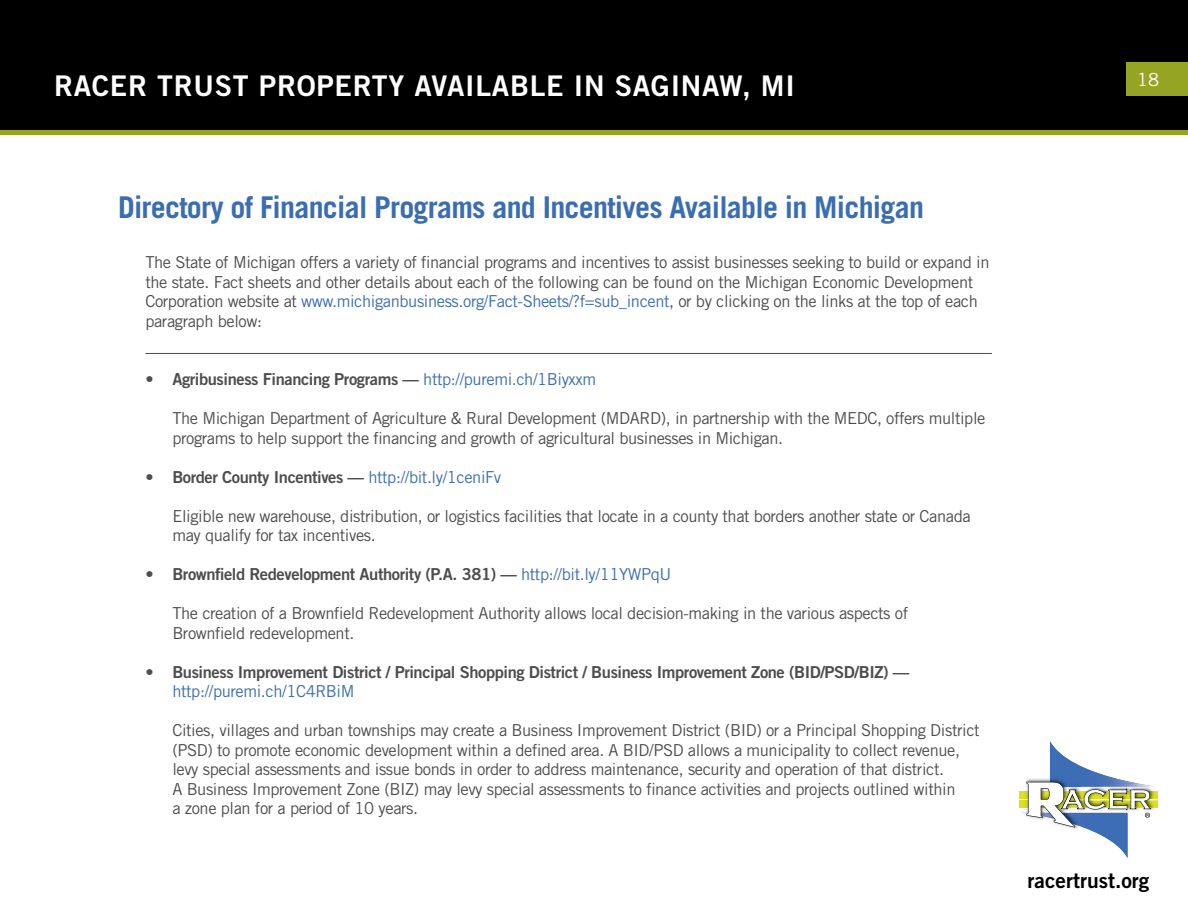
<style>
.page{position:relative;width:1188px;height:918px;background:#fff}
.page>*{position:absolute;margin:0;border:0;box-sizing:border-box;transform-origin:0 0}
.t1{font:700 30px "Trade Gothic LT Std";letter-spacing:-.025em;color:#3b6db1}
.t2{font:28.5px "Trade Gothic LT Std Bd 2";letter-spacing:.025em;color:#fff}
.t3{font:21px "Trade Gothic LT Std Bd 2";color:#000}
.t4{font:18px "Trade Gothic LT Std";color:#fff}
.t5{font:16.5px/19.5px "Trade Gothic LT Std";letter-spacing:-.025em;color:#4d4d4f}
.t6{font:16.5px "Trade Gothic LT Std Bd 2";letter-spacing:-.025em;color:#4d4d4f}
.t7{font:16.5px "Trade Gothic LT Std";letter-spacing:-.025em;color:#3b6db1}
.s1{color:#3b6db1}
.s2{font-family:"Trade Gothic LT Std";color:#3b6db1}
</style>
<div class="page">
<div style="left:1px;top:1px;width:1186px;height:131px;background:#000"></div>
<div style="left:0;top:0;width:1188px;height:133px;border:2px solid #000"></div>
<div style="left:1126px;top:62px;width:62px;height:34px;background:#96a424"></div>
<div style="left:0;top:130px;width:1188px;height:5px;background:#96a424"></div>
<div style="left:1019px;top:791px;width:139px;height:7px;background:#dbe120"></div>
<div style="left:1019px;top:801px;width:139px;height:7px;background:#dbe120"></div>
<svg style="left:1021px;top:741px;width:137px;height:117px"></svg>
<hr style="left:145px;top:353px;width:847px;height:1px;background:#4d4d4f">
<h2 class="t2" style="left:54px;top:68px;width:742px">RACER TRUST PROPERTY AVAILABLE IN SAGINAW, MI</h2>
<h1 class="t1" style="left:118px;top:189px;width:807px">Directory of Financial Programs and Incentives Available in Michigan</h1>
<p class="t5" style="left:145px;top:253px;width:846px">The State of Michigan offers a variety of financial programs and incentives to assist businesses seeking to build or expand in the state. Fact sheets and other details about each of the following can be found on the Michigan Economic Development Corporation website at <span class="s1">www.michiganbusiness.org/Fact-Sheets/?f=sub_incent</span>, or by clicking on the links at the top of each paragraph below:</p>
<p class="t6" style="left:145px;top:369px;width:452px">• Agribusiness Financing Programs — <span class="s2">http://puremi.ch/1Biyxxm</span></p>
<p class="t5" style="left:172px;top:409px;width:815px">The Michigan Department of Agriculture &amp; Rural Development (MDARD), in partnership with the MEDC, offers multiple programs to help support the financing and growth of agricultural businesses in Michigan.</p>
<p class="t6" style="left:145px;top:467px;width:357px">• Border County Incentives — <span class="s2">http://bit.ly/1ceniFv</span></p>
<p class="t5" style="left:172px;top:506px;width:800px">Eligible new warehouse, distribution, or logistics facilities that locate in a county that borders another state or Canada may qualify for tax incentives.</p>
<p class="t6" style="left:145px;top:564px;width:528px">• Brownfield Redevelopment Authority (P.A. 381) — <span class="s2">http://bit.ly/11YWPqU</span></p>
<p class="t5" style="left:172px;top:604px;width:737px">The creation of a Brownfield Redevelopment Authority allows local decision-making in the various aspects of<br>Brownfield redevelopment.</p>
<p class="t6" style="left:145px;top:662px;width:765px">• Business Improvement District / Principal Shopping District / Business Improvement Zone (BID/PSD/BIZ) —</p>
<p class="t7" style="left:172px;top:682px;width:184px">http://puremi.ch/1C4RBiM</p>
<p class="t5" style="left:172px;top:721px;width:809px">Cities, villages and urban townships may create a Business Improvement District (BID) or a Principal Shopping District (PSD) to promote economic development within a defined area. A BID/PSD allows a municipality to collect revenue, levy special assessments and issue bonds in order to address maintenance, security and operation of that district.<br>A Business Improvement Zone (BIZ) may levy special assessments to finance activities and projects outlined within<br>a zone plan for a period of 10 years.</p>
<p class="t4" style="left:1137px;top:68px;width:23px">18</p>
<p class="t3" style="left:1028px;top:867px;width:123px">racertrust.org</p>
</div>
